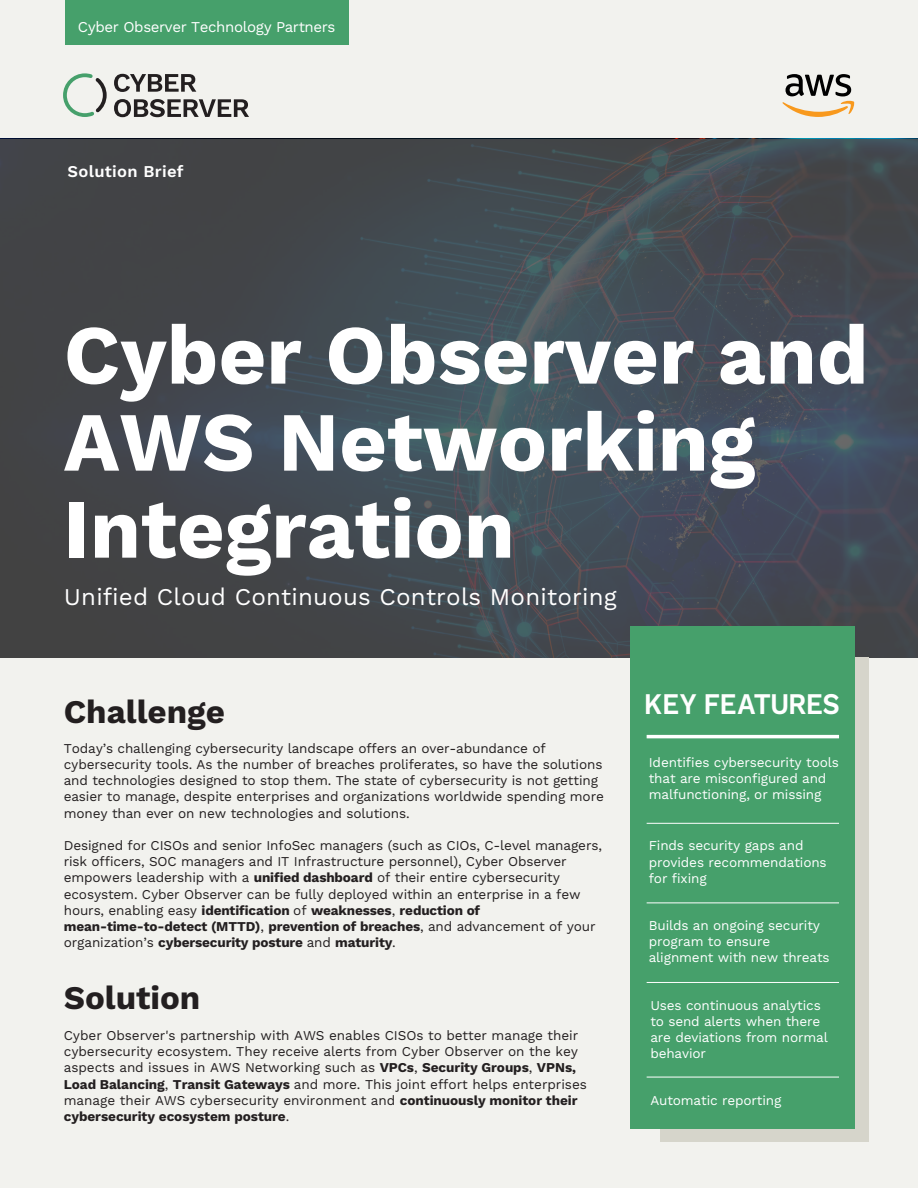
<style>
.page{position:relative;width:918px;height:1188px;background:#f2f2ee}
.page>*{position:absolute;margin:0;border:0;box-sizing:border-box;transform-origin:0 0}
.t1{font:700 84px/87px "Work Sans";color:#fff}
.t2{font:700 33px "Work Sans";color:#231f20}
.t3{font:600 30px "Work Sans";letter-spacing:-.025em;color:#fff;scale:.9 1}
.t4{font:24px "Work Sans";letter-spacing:.01em;color:#fff}
.t5{font:600 16.5px "Work Sans";letter-spacing:.02em;color:#fff}
.t6{font:15px "Work Sans";letter-spacing:-.025em;color:#fff}
.t7{font:13.5px/16.2px "Work Sans";letter-spacing:-.01em;color:#231f20}
.t8{font:13.5px/16.2px "Work Sans";letter-spacing:-.01em;color:#fff}
.s1{font-weight:700}
</style>
<div class="page">
<svg style="left:0;top:139px;width:917px;height:518px;background:#434a51"></svg>
<div style="left:660px;top:657px;width:209px;height:485px;background:#d6d5cb"></div>
<div style="left:630px;top:626px;width:224px;height:502px;background:#46a06b"></div>
<hr style="left:647px;top:903px;width:192px;height:1px;background:#fff">
<hr style="left:647px;top:982px;width:192px;height:1px;background:#fff">
<hr style="left:647px;top:1077px;width:192px;height:1px;background:#fff">
<div style="left:65px;top:0;width:283px;height:44px;background:#46a06b"></div>
<svg style="left:63px;top:73px;width:186px;height:45px"></svg>
<svg style="left:782px;top:74px;width:73px;height:43px"></svg>
<hr style="left:647px;top:735px;width:192px;height:3px;background:#fff">
<hr style="left:647px;top:823px;width:192px;height:1px;background:#fff">
<p class="t6" style="left:78px;top:18px;width:259px">Cyber Observer Technology Partners</p>
<p class="t5" style="left:68px;top:162px;width:118px">Solution Brief</p>
<h1 class="t1" style="left:64px;top:316px;width:806px">Cyber Observer and<br>AWS Networking<br>Integration</h1>
<h3 class="t4" style="left:64px;top:583px;width:555px">Unified Cloud Continuous Controls Monitoring</h3>
<h2 class="t2" style="left:64px;top:692px;width:163px">Challenge</h2>
<p class="t7" style="left:64px;top:741px;width:542px">Today’s challenging cybersecurity landscape offers an over-abundance of cybersecurity tools. As the number of breaches proliferates, so have the solutions and technologies designed to stop them. The state of cybersecurity is not getting easier to manage, despite enterprises and organizations worldwide spending more money than ever on new technologies and solutions.</p>
<p class="t7" style="left:64px;top:838px;width:540px">Designed for CISOs and senior InfoSec managers (such as CIOs, C-level managers, risk officers, SOC managers and IT Infrastructure personnel), Cyber Observer empowers leadership with a <span class="s1">unified dashboard</span> of their entire cybersecurity ecosystem. Cyber Observer can be fully deployed within an enterprise in a few hours, enabling easy <span class="s1">identification</span> of <span class="s1">weaknesses</span>, <span class="s1">reduction of mean-time-to-detect (MTTD)</span>, <span class="s1">prevention of breaches</span>, and advancement of your organization’s <span class="s1">cybersecurity posture</span> and <span class="s1">maturity</span>.</p>
<h2 class="t2" style="left:64px;top:978px;width:138px">Solution</h2>
<p class="t7" style="left:64px;top:1028px;width:525px">Cyber Observer's partnership with AWS enables CISOs to better manage their cybersecurity ecosystem. They receive alerts from Cyber Observer on the key aspects and issues in AWS Networking such as <span class="s1">VPCs</span>, <span class="s1">Security Groups</span>, <span class="s1">VPNs, Load Balancing</span>, <span class="s1">Transit Gateways</span> and more. This joint effort helps enterprises manage their AWS cybersecurity environment and <span class="s1">continuously monitor their cybersecurity ecosystem posture</span>.</p>
<h3 class="t3" style="left:644px;top:686px;width:219px">KEY FEATURES</h3>
<p class="t8" style="left:649px;top:755px;width:192px">Identifies cybersecurity tools that are misconfigured and malfunctioning, or missing</p>
<p class="t8" style="left:649px;top:838px;width:179px">Finds security gaps and provides recommendations for fixing</p>
<p class="t8" style="left:649px;top:918px;width:182px">Builds an ongoing security program to ensure alignment with new threats</p>
<p class="t8" style="left:650px;top:998px;width:179px">Uses continuous analytics to send alerts when there are deviations from normal behavior</p>
<p class="t8" style="left:650px;top:1093px;width:133px">Automatic reporting</p>
</div>
